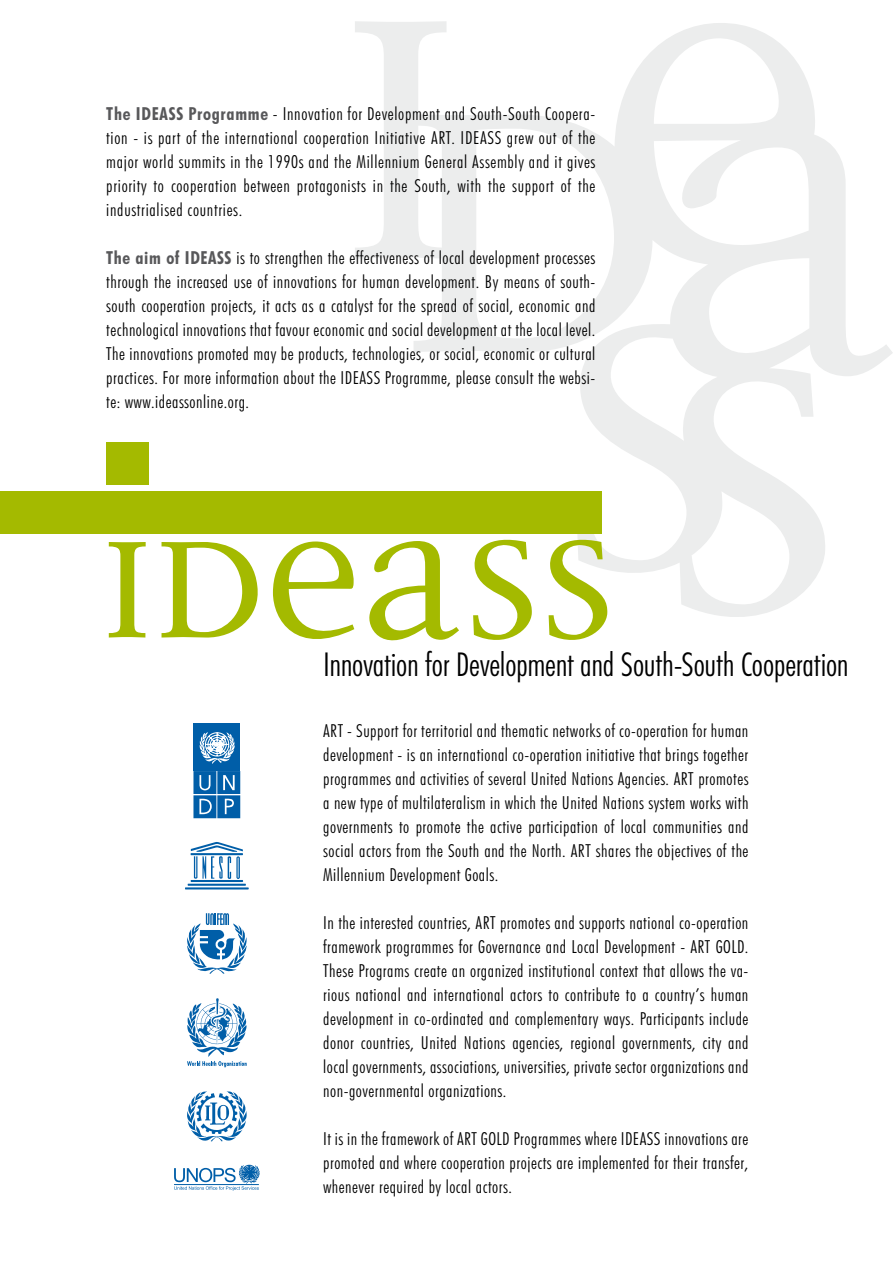
<style>
.page{position:relative;width:893px;height:1263px;background:#fff}
.page>*{position:absolute;margin:0;border:0;box-sizing:border-box;transform-origin:0 0}
.t1{font:247.5px "Disturbance";letter-spacing:-.015em;color:#a4ba00}
.t2{font:300 condensed 33px "Futura BT";letter-spacing:-.005em;color:#000}
.t3{font:300 condensed 18px/24px "Futura BT";letter-spacing:.03em;color:#000;text-align:justify}
.s1{font-weight:700;color:#58585a}
</style>
<div class="page">
<svg style="left:355px;top:21px;width:538px;height:596px"></svg>
<div style="left:0;top:491px;width:602px;height:43px;background:#a4ba00"></div>
<div style="left:106px;top:442px;width:43px;height:43px;background:#a4ba00"></div>
<div style="left:193px;top:723px;width:47px;height:47px;background:#005ea8"></div>
<svg style="left:200px;top:732px;width:35px;height:32px"></svg>
<svg style="left:193px;top:771px;width:47px;height:47px;background:#2e7ab7"></svg>
<svg style="left:187px;top:913px;width:60px;height:61px"></svg>
<svg style="left:174px;top:1165px;width:86px;height:26px"></svg>
<hr style="left:174px;top:1184px;width:85px;height:1px;background:#005ea8">
<svg style="left:187px;top:1091px;width:60px;height:50px"></svg>
<svg style="left:187px;top:998px;width:60px;height:69px"></svg>
<svg style="left:185px;top:842px;width:64px;height:47px"></svg>
<p class="t3" style="left:106px;top:102px;width:490px"><span class="s1">The IDEASS Programme</span> - Innovation for Development and South-South Coopera&shy;tion - is part of the international cooperation Initiative ART. IDEASS grew out of the major world summits in the 1990s and the Millennium General Assembly and it gives priority to cooperation between protagonists in the South, with the support of the industrialised countries.</p>
<p class="t3" style="left:106px;top:245px;width:491px"><span class="s1">The aim of IDEASS</span> is to strengthen the effectiveness of local development processes through the increased use of innovations for human development. By means of south&shy;south cooperation projects, it acts as a catalyst for the spread of social, economic and technological innovations that favour economic and social development at the local level.<br>The innovations promoted may be products, technologies, or social, economic or cultural practices. For more information about the IDEASS Programme, please consult the websi&shy;te: www.ideassonline.org.</p>
<h1 class="t1" style="left:99px;top:463px;width:521px">ideass</h1>
<h2 class="t2" style="left:323px;top:644px;width:527px">Innovation for Development and South-South Cooperation</h2>
<p class="t3" style="left:323px;top:718px;width:427px">ART - Support for territorial and thematic networks of co-operation for human development - is an international co-operation initiative that brings together programmes and activities of several United Nations Agencies. ART promotes a new type of multilateralism in which the United Nations system works with governments to promote the active participation of local communities and social actors from the South and the North. ART shares the objectives of the Millennium Development Goals.</p>
<p class="t3" style="left:323px;top:910px;width:427px">In the interested countries, ART promotes and supports national co-operation framework programmes for Governance and Local Development - ART GOLD.<br>These Programs create an organized institutional context that allows the va&shy;rious national and international actors to contribute to a country’s human development in co-ordinated and complementary ways. Participants include donor countries, United Nations agencies, regional governments, city and local governments, associations, universities, private sector organizations and non-governmental organizations.</p>
<p class="t3" style="left:323px;top:1126px;width:427px">It is in the framework of ART GOLD Programmes where IDEASS innovations are promoted and where cooperation projects are implemented for their transfer, whenever required by local actors.</p>
</div>
